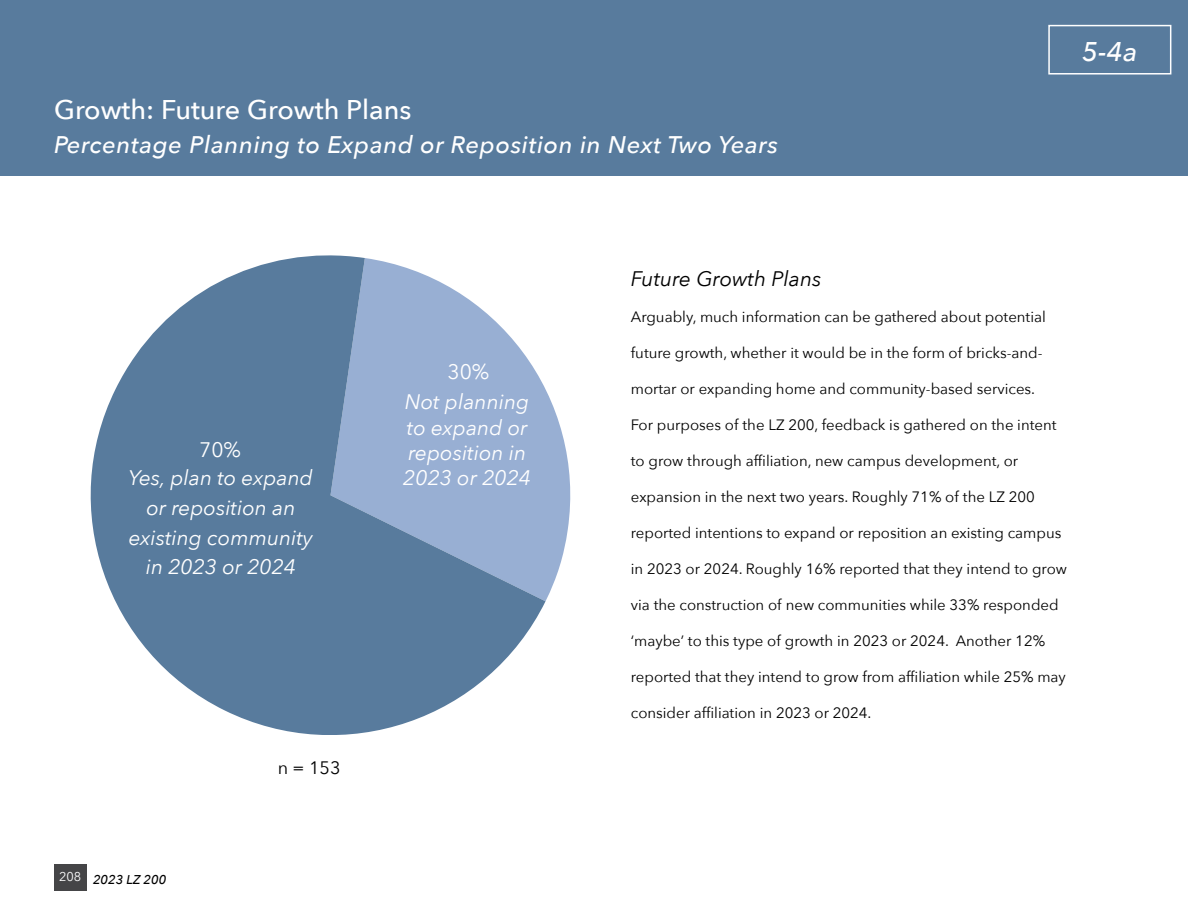
<style>
.page{position:relative;width:1188px;height:918px;background:#fff}
.page>*{position:absolute;margin:0;border:0;box-sizing:border-box;transform-origin:0 0}
.t1{font:500 27px "Avenir Next";color:#fff}
.t2{font:italic 500 27px "Avenir Next";color:#fff}
.t3{font:italic 500 24px "Avenir Next";letter-spacing:.025em;color:#fff}
.t4{font:italic 21px/29.7px "Avenir Next";color:#fff;text-align:center}
.t5{font:italic 21px "Avenir Next";color:#000}
.t6{font:21px "Avenir Next";color:#fff}
.t7{font:18px "Avenir Next";color:#000}
.t8{font:15px "Avenir Next";color:#000}
.t9{font:italic 500 12.75px "Avenir Next";color:#000}
</style>
<div class="page">
<div style="left:0;top:0;width:1188px;height:176px;background:#587b9d"></div>
<div style="left:1048px;top:25px;width:123px;height:50px;border:2px solid #fff"></div>
<div style="left:54px;top:864px;width:32px;height:27px;background:#454547"></div>
<svg style="left:546px;top:390px;width:24px;height:210px;fill:#98afd3"></svg>
<svg style="left:91px;top:255px;width:455px;height:480px;fill:#587b9d"></svg>
<h1 class="t1" style="left:54px;top:86px;width:359px">Growth: Future Growth Plans</h1>
<h2 class="t3" style="left:54px;top:124px;width:726px">Percentage Planning to Expand or Reposition in Next Two Years</h2>
<h1 class="t2" style="left:1082px;top:28px;width:57px">5-4a</h1>
<h3 class="t6" style="left:199px;top:432px;width:43px">70%</h3>
<h3 class="t4" style="left:129px;top:462px;width:186px">Yes, plan to expand or reposition an existing community in 2023 or 2024</h3>
<h3 class="t6" style="left:448px;top:354px;width:43px">30%</h3>
<h3 class="t4" style="left:403px;top:389px;width:129px;line-height:25.2px;text-align:left">Not planning to expand or reposition in<br>2023 or 2024</h3>
<p class="t9" style="left:59px;top:869px;width:109px"><sup>208</sup> 2023 LZ 200</p>
<p class="t7" style="left:278px;top:752px;width:64px">n = 153</p>
<h3 class="t5" style="left:631px;top:261px;width:192px">Future Growth Plans</h3>
<p class="t8" style="left:631px;top:304px;width:417px">Arguably, much information can be gathered about potential</p>
<p class="t8" style="left:631px;top:340px;width:413px">future growth, whether it would be in the form of bricks-and-</p>
<p class="t8" style="left:631px;top:376px;width:406px">mortar or expanding home and community-based services.</p>
<p class="t8" style="left:631px;top:412px;width:427px">For purposes of the LZ 200, feedback is gathered on the intent</p>
<p class="t8" style="left:631px;top:448px;width:389px">to grow through affiliation, new campus development, or</p>
<p class="t8" style="left:631px;top:484px;width:406px">expansion in the next two years. Roughly 71% of the LZ 200</p>
<p class="t8" style="left:631px;top:520px;width:432px">reported intentions to expand or reposition an existing campus</p>
<p class="t8" style="left:631px;top:556px;width:438px">in 2023 or 2024. Roughly 16% reported that they intend to grow</p>
<p class="t8" style="left:631px;top:592px;width:429px">via the construction of new communities while 33% responded</p>
<p class="t8" style="left:631px;top:628px;width:416px">‘maybe’ to this type of growth in 2023 or 2024. Another 12%</p>
<p class="t8" style="left:631px;top:664px;width:437px">reported that they intend to grow from affiliation while 25% may</p>
<p class="t8" style="left:631px;top:700px;width:242px">consider affiliation in 2023 or 2024.</p>
</div>
